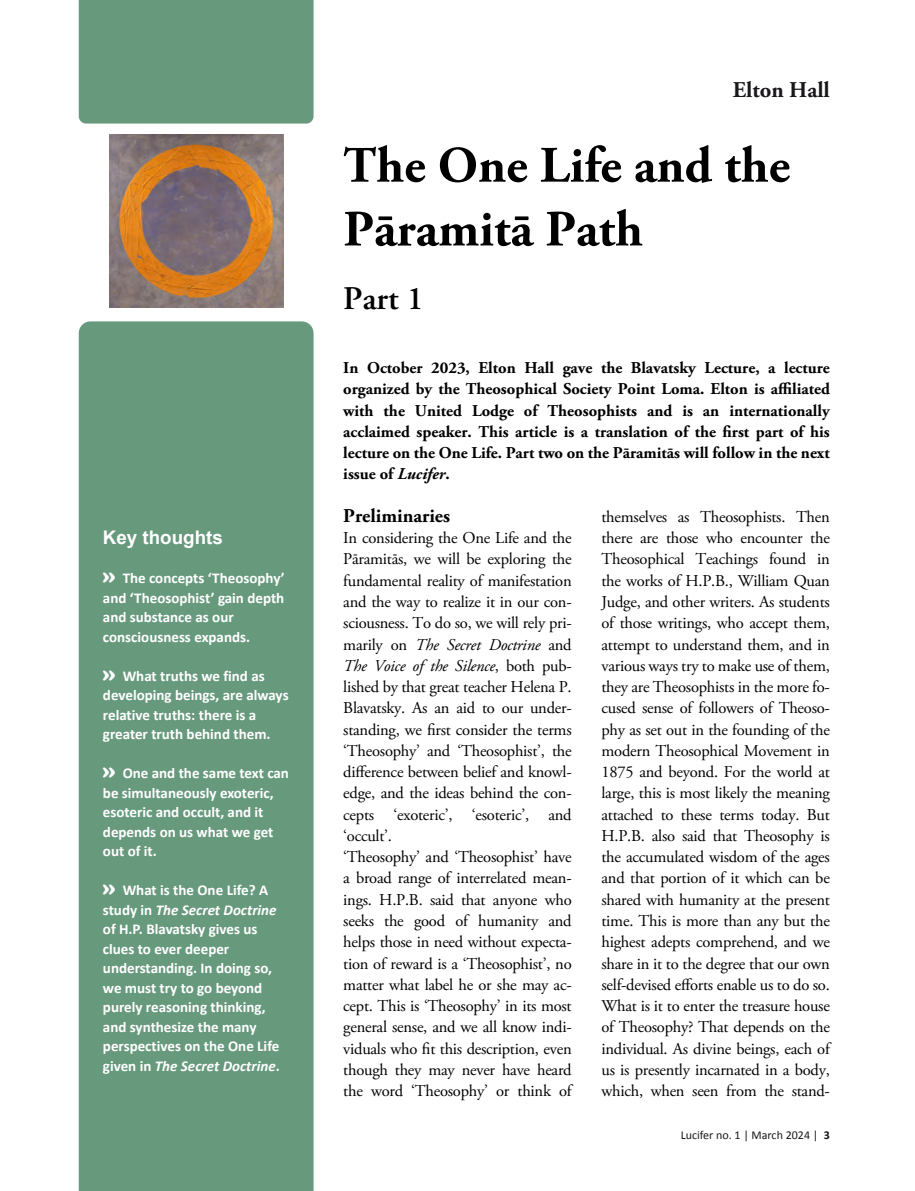
<style>
.page{position:relative;width:915px;height:1191px;background:#fff}
.page>*{position:absolute;margin:0;border:0;box-sizing:border-box;transform-origin:0 0}
.t1{font:700 51px "Adobe Garamond Pro";color:#000}
.t2{font:600 33px "Adobe Garamond Pro";color:#000}
.t3{font:700 22.5px "Adobe Garamond Pro";color:#1a171b}
.t4{font:22.5px "Cooper Black Std";color:#fff}
.t5{font:700 19.5px "Adobe Garamond Pro";color:#000}
.t6{font:700 18.75px "Arial";color:#fff}
.t7{font:16.5px "Adobe Garamond Pro";letter-spacing:-.015em;color:#000}
.t8{font:700 16.5px "Adobe Garamond Pro";color:#000}
.t9{font:italic 16.5px "Adobe Garamond Pro";letter-spacing:-.015em;color:#000}
.t10{font:700 15px "Calibri";color:#fff}
.t11{font:italic 700 15px "Calibri";color:#fff}
.t12{font:12px "Calibri";color:#1a171b}
.t13{font:700 12px "Calibri";color:#1a171b}
.s1{font-style:normal}
.s2{font-style:italic}
</style>
<div class="page">
<div style="left:79px;top:321px;width:234px;height:870px;background:#67997d"></div>
<div style="left:79px;top:0;width:234px;height:124px;background:#67997d"></div>
<img style="left:109px;top:134px;width:174px;height:173px">
<p class="t6" style="left:103px;top:530px;width:121px">Key thoughts</p>
<p class="t4" style="left:103px;top:561px;width:14px">»</p>
<p class="t10" style="left:123px;top:572px;width:163px">The concepts ‘Theosophy’</p>
<p class="t10" style="left:103px;top:591px;width:183px">and ‘Theosophist’ gain depth</p>
<p class="t10" style="left:103px;top:611px;width:132px">and substance as our</p>
<p class="t10" style="left:103px;top:630px;width:149px">consciousness expands.</p>
<p class="t4" style="left:103px;top:659px;width:14px">»</p>
<p class="t10" style="left:123px;top:669px;width:144px">What truths we find as</p>
<p class="t10" style="left:103px;top:689px;width:187px">developing beings, are always</p>
<p class="t10" style="left:103px;top:708px;width:155px">relative truths: there is a</p>
<p class="t10" style="left:103px;top:728px;width:169px">greater truth behind them.</p>
<p class="t4" style="left:103px;top:756px;width:14px">»</p>
<p class="t10" style="left:123px;top:767px;width:168px">One and the same text can</p>
<p class="t10" style="left:103px;top:786px;width:172px">be simultaneously exoteric,</p>
<p class="t10" style="left:103px;top:806px;width:162px">esoteric and occult, and it</p>
<p class="t10" style="left:103px;top:825px;width:172px">depends on us what we get</p>
<p class="t10" style="left:103px;top:845px;width:55px">out of it.</p>
<p class="t4" style="left:103px;top:873px;width:14px">»</p>
<p class="t10" style="left:123px;top:884px;width:147px">What is the One Life? A</p>
<p class="t11" style="left:103px;top:903px;width:175px"><span class="s1">study in</span> The Secret Doctrine</p>
<p class="t10" style="left:103px;top:923px;width:156px">of H.P. Blavatsky gives us</p>
<p class="t10" style="left:103px;top:942px;width:128px">clues to ever deeper</p>
<p class="t10" style="left:103px;top:962px;width:171px">understanding. In doing so,</p>
<p class="t10" style="left:103px;top:981px;width:161px">we must try to go beyond</p>
<p class="t10" style="left:103px;top:1001px;width:164px">purely reasoning thinking,</p>
<p class="t10" style="left:103px;top:1020px;width:155px">and synthesize the many</p>
<p class="t10" style="left:103px;top:1040px;width:178px">perspectives on the One Life</p>
<p class="t11" style="left:103px;top:1059px;width:178px"><span class="s1">given in</span> The Secret Doctrine<span class="s1">.</span></p>
<p class="t3" style="left:732px;top:80px;width:98px">Elton Hall</p>
<p class="t1" style="left:343px;top:145px;width:448px">The One Life and the</p>
<p class="t1" style="left:343px;top:208px;width:301px">Pāramitā Path</p>
<p class="t2" style="left:343px;top:285px;width:82px">Part 1</p>
<p class="t8" style="left:343px;top:361px;width:488px">In October 2023, Elton Hall gave the Blavatsky Lecture, a lecture</p>
<p class="t8" style="left:343px;top:382px;width:488px">organized by the Theosophical Society Point Loma. Elton is affiliated</p>
<p class="t8" style="left:343px;top:403px;width:488px">with the United Lodge of Theosophists and is an internationally</p>
<p class="t8" style="left:343px;top:425px;width:488px">acclaimed speaker. This article is a translation of the first part of his</p>
<p class="t8" style="left:343px;top:446px;width:488px">lecture on the One Life. Part two on the Pāramitās will follow in the next</p>
<p class="t8" style="left:343px;top:467px;width:108px">issue of <span class="s2">Lucifer</span>.</p>
<p class="t5" style="left:343px;top:508px;width:108px">Preliminaries</p>
<p class="t7" style="left:343px;top:531px;width:230px">In considering the One Life and the</p>
<p class="t7" style="left:343px;top:552px;width:230px">Pāramitās, we will be exploring the</p>
<p class="t7" style="left:343px;top:574px;width:230px">fundamental reality of manifestation</p>
<p class="t7" style="left:343px;top:595px;width:230px">and the way to realize it in our con-</p>
<p class="t7" style="left:343px;top:616px;width:230px">sciousness. To do so, we will rely pri-</p>
<p class="t7" style="left:343px;top:637px;width:65px">marily on</p>
<p class="t9" style="left:415px;top:637px;width:127px">The Secret Doctrine</p>
<p class="t7" style="left:548px;top:637px;width:25px">and</p>
<p class="t9" style="left:343px;top:659px;width:230px">The Voice of the Silence<span class="s1">, both pub-</span></p>
<p class="t7" style="left:343px;top:680px;width:230px">lished by that great teacher Helena P.</p>
<p class="t7" style="left:343px;top:701px;width:230px">Blavatsky. As an aid to our under-</p>
<p class="t7" style="left:343px;top:722px;width:230px">standing, we first consider the terms</p>
<p class="t7" style="left:343px;top:744px;width:230px">‘Theosophy’ and ‘Theosophist’, the</p>
<p class="t7" style="left:343px;top:765px;width:230px">difference between belief and knowl-</p>
<p class="t7" style="left:343px;top:786px;width:230px">edge, and the ideas behind the con-</p>
<p class="t7" style="left:343px;top:807px;width:230px">cepts ‘exoteric’, ‘esoteric’, and</p>
<p class="t7" style="left:343px;top:829px;width:50px">‘occult’.</p>
<p class="t7" style="left:343px;top:850px;width:230px">‘Theosophy’ and ‘Theosophist’ have</p>
<p class="t7" style="left:343px;top:871px;width:230px">a broad range of interrelated mean-</p>
<p class="t7" style="left:343px;top:892px;width:230px">ings. H.P.B. said that anyone who</p>
<p class="t7" style="left:343px;top:914px;width:230px">seeks the good of humanity and</p>
<p class="t7" style="left:343px;top:935px;width:230px">helps those in need without expecta-</p>
<p class="t7" style="left:343px;top:956px;width:230px">tion of reward is a ‘Theosophist’, no</p>
<p class="t7" style="left:343px;top:977px;width:230px">matter what label he or she may ac-</p>
<p class="t7" style="left:343px;top:999px;width:230px">cept. This is ‘Theosophy’ in its most</p>
<p class="t7" style="left:343px;top:1020px;width:230px">general sense, and we all know indi-</p>
<p class="t7" style="left:343px;top:1041px;width:230px">viduals who fit this description, even</p>
<p class="t7" style="left:343px;top:1062px;width:230px">though they may never have heard</p>
<p class="t7" style="left:343px;top:1084px;width:230px">the word ‘Theosophy’ or think of</p>
<p class="t7" style="left:601px;top:510px;width:230px">themselves as Theosophists. Then</p>
<p class="t7" style="left:601px;top:531px;width:230px">there are those who encounter the</p>
<p class="t7" style="left:601px;top:552px;width:230px">Theosophical Teachings found in</p>
<p class="t7" style="left:601px;top:574px;width:230px">the works of H.P.B., William Quan</p>
<p class="t7" style="left:601px;top:595px;width:230px">Judge, and other writers. As students</p>
<p class="t7" style="left:601px;top:616px;width:230px">of those writings, who accept them,</p>
<p class="t7" style="left:601px;top:637px;width:230px">attempt to understand them, and in</p>
<p class="t7" style="left:601px;top:659px;width:230px">various ways try to make use of them,</p>
<p class="t7" style="left:601px;top:680px;width:230px">they are Theosophists in the more fo-</p>
<p class="t7" style="left:601px;top:701px;width:230px">cused sense of followers of Theoso-</p>
<p class="t7" style="left:601px;top:722px;width:230px">phy as set out in the founding of the</p>
<p class="t7" style="left:601px;top:744px;width:230px">modern Theosophical Movement in</p>
<p class="t7" style="left:601px;top:765px;width:230px">1875 and beyond. For the world at</p>
<p class="t7" style="left:601px;top:786px;width:230px">large, this is most likely the meaning</p>
<p class="t7" style="left:601px;top:807px;width:230px">attached to these terms today. But</p>
<p class="t7" style="left:601px;top:829px;width:230px">H.P.B. also said that Theosophy is</p>
<p class="t7" style="left:601px;top:850px;width:230px">the accumulated wisdom of the ages</p>
<p class="t7" style="left:601px;top:871px;width:230px">and that portion of it which can be</p>
<p class="t7" style="left:601px;top:892px;width:230px">shared with humanity at the present</p>
<p class="t7" style="left:601px;top:914px;width:230px">time. This is more than any but the</p>
<p class="t7" style="left:601px;top:935px;width:230px">highest adepts comprehend, and we</p>
<p class="t7" style="left:601px;top:956px;width:230px">share in it to the degree that our own</p>
<p class="t7" style="left:601px;top:977px;width:230px">self-devised efforts enable us to do so.</p>
<p class="t7" style="left:601px;top:999px;width:230px">What is it to enter the treasure house</p>
<p class="t7" style="left:601px;top:1020px;width:230px">of Theosophy? That depends on the</p>
<p class="t7" style="left:601px;top:1041px;width:230px">individual. As divine beings, each of</p>
<p class="t7" style="left:601px;top:1062px;width:230px">us is presently incarnated in a body,</p>
<p class="t7" style="left:601px;top:1084px;width:230px">which, when seen from the stand-</p>
<p class="t12" style="left:680px;top:1130px;width:139px">Lucifer no. 1 | March 2024 |</p>
<p class="t13" style="left:823px;top:1130px;width:8px">3</p>
</div>
